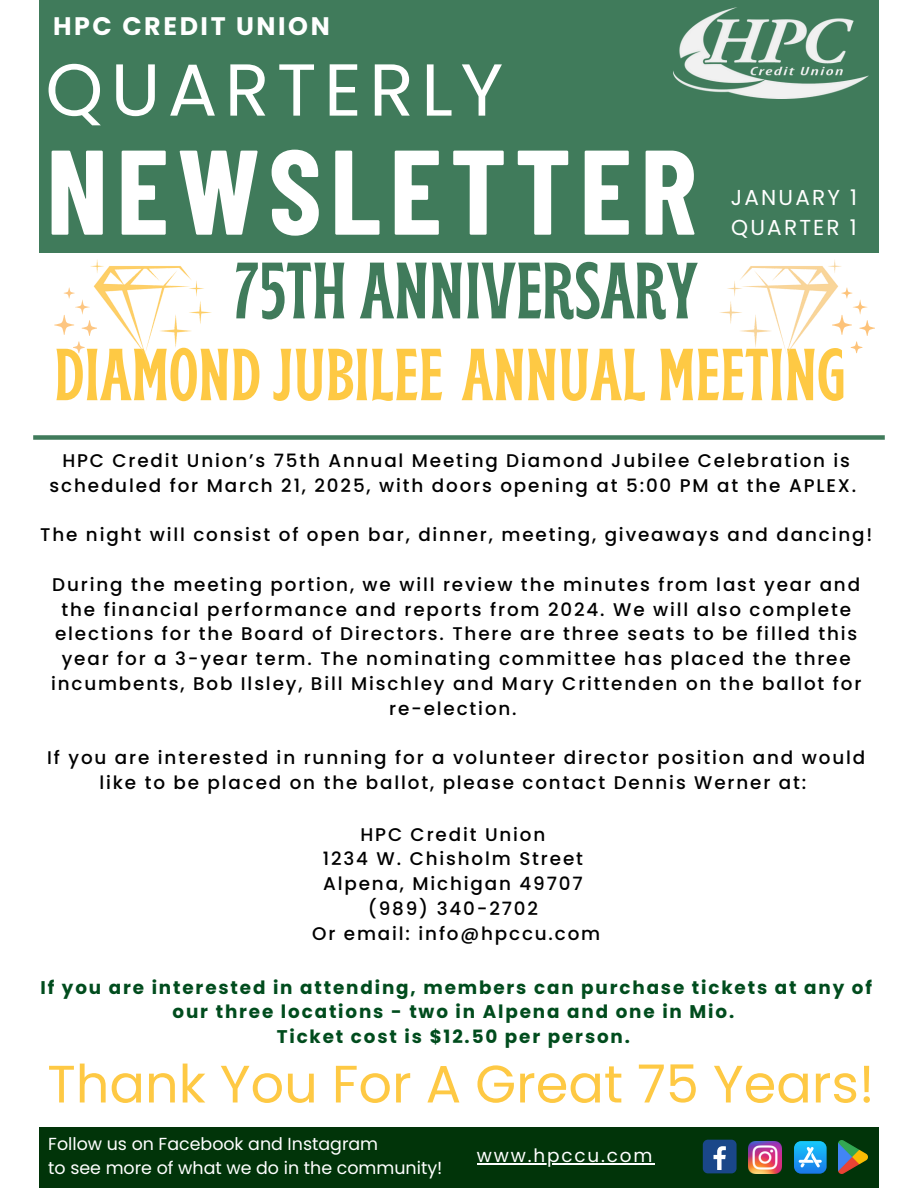
<style>
.page{position:relative;width:918px;height:1188px;background:#fff}
.page>*{position:absolute;margin:0;border:0;box-sizing:border-box;transform-origin:0 0}
.t1{font:700 120.15px "Barlow Condensed";letter-spacing:.07em;color:#fff}
.t2{font:700 condensed 79.65px "Brice";color:#407b5b}
.t3{font:700 condensed 73.5px "Brice";color:#fec944}
.t4{font:73.5px "Poppins";letter-spacing:.1em;color:#fff}
.t5{font:52.65px "Poppins";color:#fec944}
.t6{font:700 25.35px "Poppins";letter-spacing:.1em;color:#fff}
.t7{font:21.6px "Poppins";letter-spacing:.1em;color:#fff}
.t8{font:18.45px "Poppins";letter-spacing:.1em;color:#fff}
.t9{font:500 18.3px/24.8px "Poppins";letter-spacing:.1em;color:#000;text-align:center}
.t10{font:700 18.3px/24.8px "Poppins";letter-spacing:.1em;color:#004c1d;text-align:center}
.t11{font:17.4px "Poppins";color:#fff}
</style>
<div class="page">
<div style="left:39px;top:1127px;width:839px;height:61px;background:#013409"></div>
<div style="left:39px;top:0;width:839px;height:252px;background:#407b5b"></div>
<svg style="left:794px;top:1141px;width:33px;height:33px"></svg>
<svg style="left:799px;top:1147px;width:23px;height:21px"></svg>
<img style="left:839px;top:1141px;width:29px;height:32px">
<img style="left:749px;top:1141px;width:32px;height:33px">
<div style="left:703px;top:1140px;width:34px;height:33px;background:#1a4789;border-radius:5px"></div>
<svg style="left:714px;top:1146px;width:12px;height:24px"></svg>
<img style="left:674px;top:7px;width:195px;height:91px">
<hr style="left:477px;top:1164px;width:177px;height:1px;background:#fff">
<img style="left:720px;top:260px;width:121px;height:93px">
<svg style="left:54px;top:287px;width:36px;height:66px"></svg>
<img style="left:90px;top:260px;width:121px;height:93px">
<svg style="left:832px;top:287px;width:43px;height:66px"></svg>
<div style="left:33px;top:435px;width:852px;height:5px;background:#407b5b"></div>
<h6 class="t6" style="left:53px;top:8px;width:278px">HPC CREDIT UNION</h6>
<h3 class="t4" style="left:45px;top:38px;width:459px">QUARTERLY</h3>
<p class="t1" style="left:46px;top:115px;width:652px">NEWSLETTER</p>
<h6 class="t7" style="left:731px;top:182px;width:128px">JANUARY 1</h6>
<h1 class="t7" style="left:731px;top:213px;width:127px">QUARTER 1</h1>
<p class="t2" style="left:234px;top:259px;width:465px">75TH ANNIVERSARY</p>
<p class="t3" style="left:54px;top:345px;width:793px">DIAMOND JUBILEE ANNUAL MEETING</p>
<p class="t9" style="left:50px;top:448px;width:808px">HPC Credit Union’s 75th Annual Meeting Diamond Jubilee Celebration is scheduled for March 21, 2025, with doors opening at 5:00 PM at the APLEX.</p>
<p class="t9" style="left:40px;top:523px;width:834px">The night will consist of open bar, dinner, meeting, giveaways and dancing!</p>
<h2 class="t9" style="left:51px;top:572px;width:812px">During the meeting portion, we will review the minutes from last year and the financial performance and reports from 2024. We will also complete elections for the Board of Directors. There are three seats to be filled this year for a 3-year term. The nominating committee has placed the three incumbents, Bob Ilsley, Bill Mischley and Mary Crittenden on the ballot for re-election.</h2>
<h2 class="t9" style="left:47px;top:745px;width:819px">If you are interested in running for a volunteer director position and would like to be placed on the ballot, please contact Dennis Werner at:</h2>
<p class="t9" style="left:360px;top:822px;width:186px">HPC Credit Union</p>
<p class="t9" style="left:323px;top:847px;width:262px">1234 W. Chisholm Street</p>
<p class="t9" style="left:323px;top:871px;width:261px">Alpena, Michigan 49707</p>
<p class="t9" style="left:368px;top:896px;width:172px">(989) 340-2702</p>
<p class="t9" style="left:312px;top:921px;width:290px">Or email: info@hpccu.com</p>
<p class="t10" style="left:40px;top:975px;width:833px">If you are interested in attending, members can purchase tickets at any of our three locations - two in Alpena and one in Mio.</p>
<p class="t10" style="left:277px;top:1024px;width:355px">Ticket cost is $12.50 per person.</p>
<p class="t5" style="left:47px;top:1047px;width:829px">Thank You For A Great 75 Years!</p>
<h2 class="t11" style="left:48px;top:1132px;width:332px">Follow us on Facebook and Instagram</h2>
<p class="t11" style="left:48px;top:1156px;width:396px">to see more of what we do in the community!</p>
<h5 class="t8" style="left:477px;top:1143px;width:177px">www.hpccu.com</h5>
</div>
